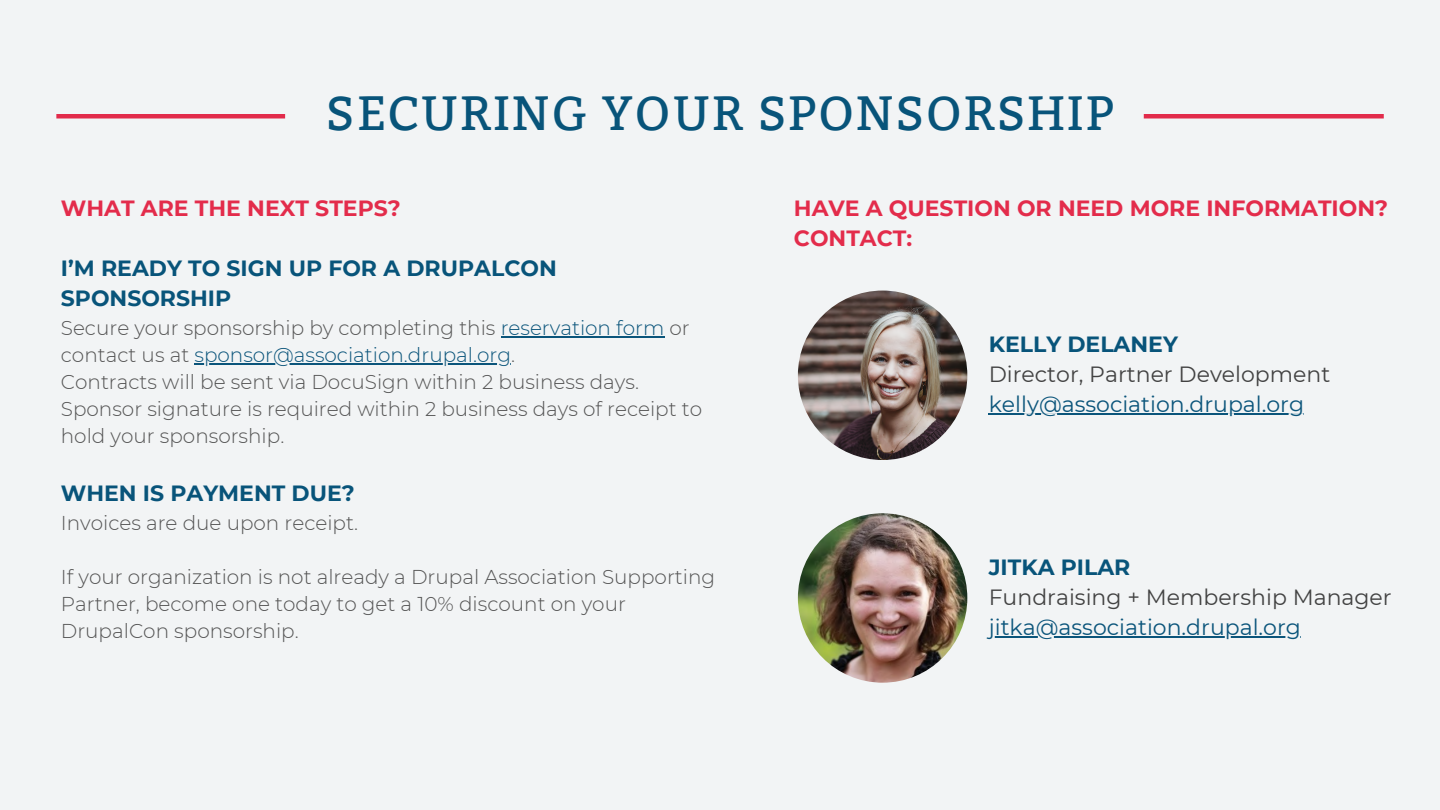
<style>
.page{position:relative;width:1440px;height:810px;background:#f2f4f5}
.page>*{position:absolute;margin:0;border:0;box-sizing:border-box;transform-origin:0 0}
.t1{font:48px "Bitter";letter-spacing:.035em;color:#08547a}
.t2{font:700 22px/30px "Montserrat";color:#08547a}
.t3{font:700 22px "Montserrat";color:#e32c4b}
.t4{font:22px "Montserrat";color:#424242}
.t5{font:22px "Montserrat";color:#0b557b}
.t6{font:300 20px/27px "Montserrat";color:#545454}
.s1{color:#0b557b}
</style>
<div class="page">
<hr style="left:56px;top:114px;width:229px;height:4px;background:#e22b4b">
<div style="left:1144px;top:114px;width:240px;height:5px;background:#e22b4b"></div>
<img style="left:798px;top:291px;width:169px;height:169px;border-radius:50%">
<img style="left:798px;top:513px;width:169px;height:170px;border-radius:50%">
<hr style="left:501px;top:336px;width:163px;height:2px;background:#0b557b">
<hr style="left:194px;top:363px;width:317px;height:2px;background:#0b557b">
<hr style="left:989px;top:414px;width:315px;height:1px;background:#0b557b">
<hr style="left:989px;top:636px;width:312px;height:2px;background:#0b557b">
<p class="t1" style="left:326px;top:85px;width:790px">SECURING YOUR SPONSORSHIP</p>
<p class="t3" style="left:61px;top:195px;width:341px">WHAT ARE THE NEXT STEPS?</p>
<p class="t2" style="left:61px;top:253px;width:497px">I’M READY TO SIGN UP FOR A DRUPALCON<br>SPONSORSHIP</p>
<p class="t6" style="left:61px;top:314px;width:630px">Secure your sponsorship by completing this <span class="s1">reservation form</span> or contact us at <span class="s1">sponsor@association.drupal.org</span>.</p>
<p class="t6" style="left:61px;top:368px;width:643px">Contracts will be sent via DocuSign within 2 business days.<br>Sponsor signature is required within 2 business days of receipt to hold your sponsorship.</p>
<p class="t2" style="left:61px;top:478px;width:295px">WHEN IS PAYMENT DUE?</p>
<p class="t6" style="left:61px;top:509px;width:299px">Invoices are due upon receipt.</p>
<p class="t6" style="left:61px;top:563px;width:656px">If your organization is not already a Drupal Association Supporting<br>Partner, become one today to get a 10% discount on your<br>DrupalCon sponsorship.</p>
<p class="t3" style="left:794px;top:195px;width:596px">HAVE A QUESTION OR NEED MORE INFORMATION?</p>
<p class="t3" style="left:794px;top:225px;width:120px">CONTACT:</p>
<p class="t2" style="left:989px;top:329px;width:191px">KELLY DELANEY</p>
<p class="t4" style="left:989px;top:361px;width:343px">Director, Partner Development</p>
<p class="t5" style="left:989px;top:391px;width:317px">kelly@association.drupal.org</p>
<p class="t2" style="left:989px;top:552px;width:143px">JITKA PILAR</p>
<p class="t4" style="left:989px;top:583px;width:405px">Fundraising + Membership Manager</p>
<p class="t5" style="left:989px;top:613px;width:314px">jitka@association.drupal.org</p>
</div>
